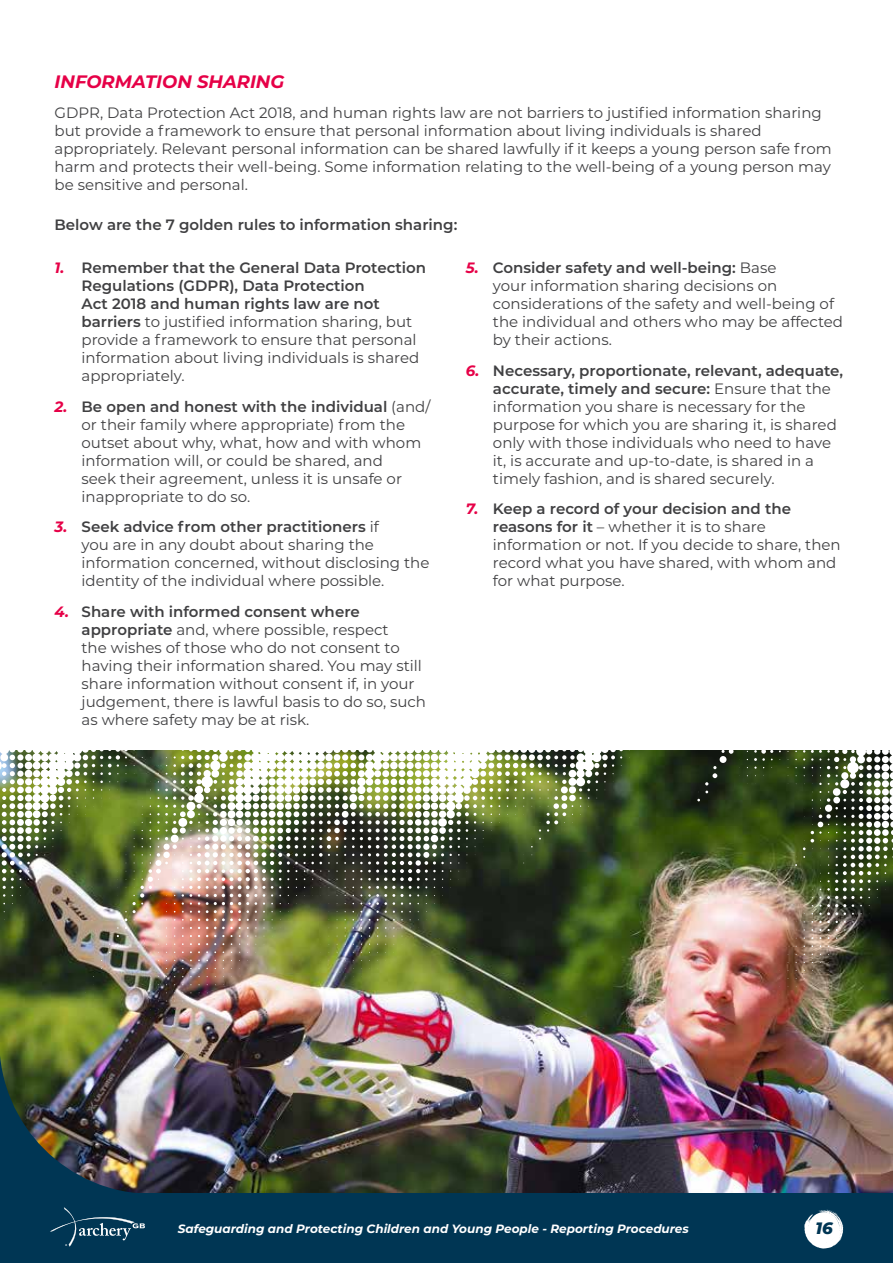
<style>
.page{position:relative;width:893px;height:1263px;background:#fff}
.page>*{position:absolute;margin:0;border:0;box-sizing:border-box;transform-origin:0 0}
.t1{font:italic 700 18px "Montserrat";color:#e60047}
.t2{font:italic 800 16.5px "Montserrat";color:#003654}
.t3{font:15px/18px "Montserrat";color:#404042}
.t4{font:600 15px "Montserrat";color:#404042}
.t5{font:italic 700 12px "Montserrat";color:#fff}
.s1{font-weight:700;font-style:italic;color:#e60047}
.s2{font-weight:600}
</style>
<div class="page">
<img style="left:178px;top:1050px;width:715px;height:144px">
<div style="left:0;top:1194px;width:893px;height:69px;background:#003654"></div>
<img style="left:0;top:1050px;width:178px;height:196px">
<svg style="left:804px;top:1210px;width:39px;height:39px"></svg>
<div style="left:808px;top:1212px;width:31px;height:31px;background:#fff;border-radius:50%"></div>
<img style="left:0;top:750px;width:697px;height:300px">
<img style="left:697px;top:750px;width:196px;height:302px">
<p class="t1" style="left:55px;top:68px;width:231px">INFORMATION SHARING</p>
<p class="t3" style="left:55px;top:103px;width:779px">GDPR, Data Protection Act 2018, and human rights law are not barriers to justified information sharing but provide a framework to ensure that personal information about living individuals is shared appropriately. Relevant personal information can be shared lawfully if it keeps a young person safe from harm and protects their well-being. Some information relating to the well-being of a young person may be sensitive and personal.</p>
<p class="t4" style="left:55px;top:214px;width:404px">Below are the 7 golden rules to information sharing:</p>
<p class="t3" style="left:82px;top:258px;width:346px;text-indent:-27px"><span class="s1">1.</span> <span class="s2">Remember that the General Data Protection Regulations (GDPR), Data Protection<br>Act 2018 and human rights law are not barriers</span> to justified information sharing, but provide a framework to ensure that personal information about living individuals is shared appropriately.</p>
<p class="t3" style="left:82px;top:397px;width:350px;text-indent:-27px"><span class="s1">2.</span> <span class="s2">Be open and honest with the individual</span> (and/ or their family where appropriate) from the outset about why, what, how and with whom information will, or could be shared, and<br>seek their agreement, unless it is unsafe or inappropriate to do so.</p>
<p class="t3" style="left:82px;top:517px;width:349px;text-indent:-27px"><span class="s1">3.</span> <span class="s2">Seek advice from other practitioners</span> if<br>you are in any doubt about sharing the information concerned, without disclosing the identity of the individual where possible.</p>
<p class="t3" style="left:82px;top:602px;width:346px;text-indent:-27px"><span class="s1">4.</span> <span class="s2">Share with informed consent where appropriate</span> and, where possible, respect<br>the wishes of those who do not consent to having their information shared. You may still share information without consent if, in your judgement, there is lawful basis to do so, such as where safety may be at risk.</p>
<p class="t3" style="left:493px;top:258px;width:352px;text-indent:-27px"><span class="s1">5.</span> <span class="s2">Consider safety and well-being:</span> Base<br>your information sharing decisions on considerations of the safety and well-being of the individual and others who may be affected by their actions.</p>
<p class="t3" style="left:493px;top:361px;width:352px;text-indent:-27px"><span class="s1">6.</span> <span class="s2">Necessary, proportionate, relevant, adequate, accurate, timely and secure:</span> Ensure that the information you share is necessary for the purpose for which you are sharing it, is shared only with those individuals who need to have it, is accurate and up-to-date, is shared in a timely fashion, and is shared securely.</p>
<p class="t3" style="left:493px;top:499px;width:349px;text-indent:-27px"><span class="s1">7.</span> <span class="s2">Keep a record of your decision and the reasons for it</span> – whether it is to share information or not. If you decide to share, then record what you have shared, with whom and for what purpose.</p>
<p class="t5" style="left:178px;top:1219px;width:512px">Safeguarding and Protecting Children and Young People - Reporting Procedures</p>
<p class="t2" style="left:815px;top:1216px;width:19px">16</p>
</div>
